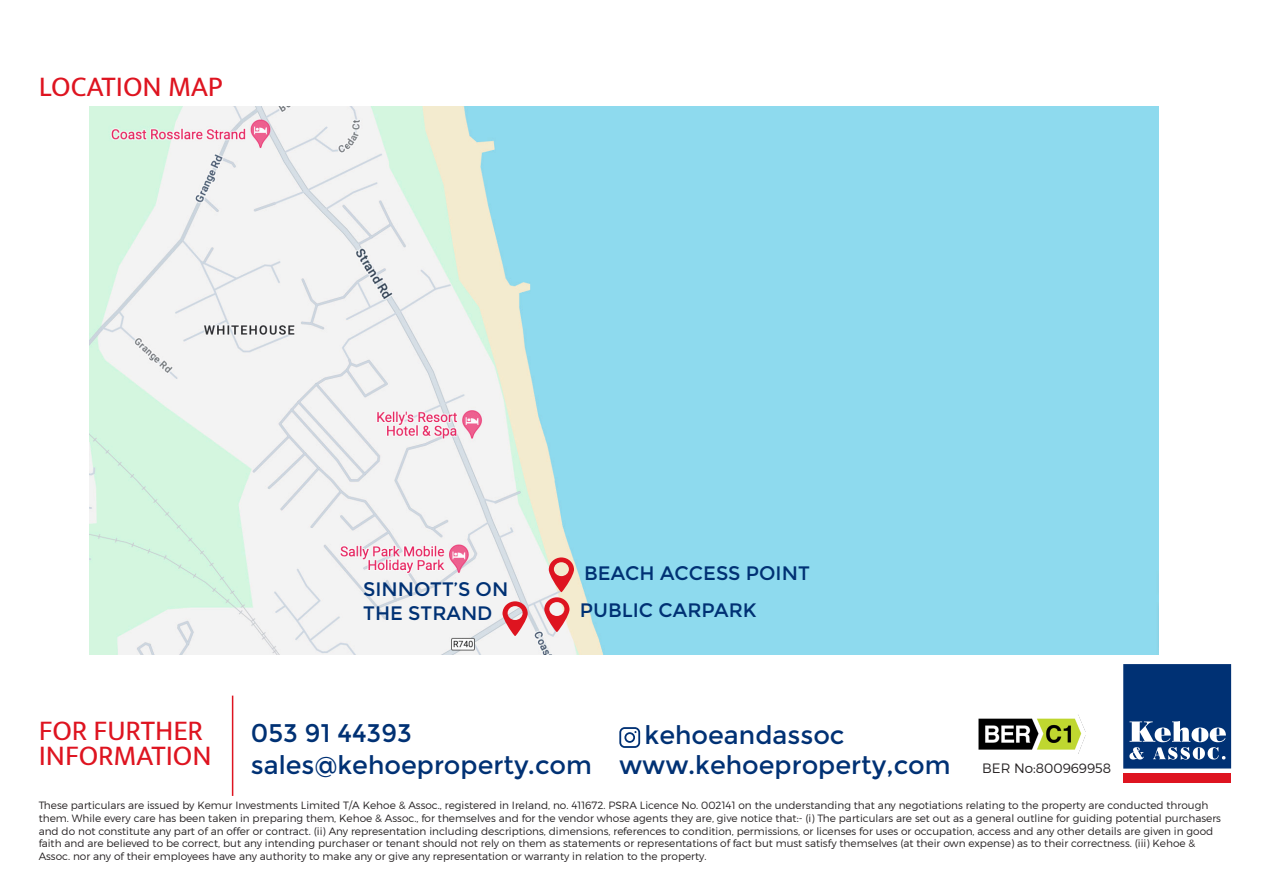
<style>
.page{position:relative;width:1263px;height:893px;background:#fff}
.page>*{position:absolute;margin:0;border:0;box-sizing:border-box;transform-origin:0 0}
.t1{font:28.5px "Mukta Mahee";color:#de1420}
.t2{font:25.5px "Montserrat";color:#003174}
.t3{font:19.5px "Montserrat";color:#003174}
.t4{font:300 13.5px "Montserrat";color:#231f20}
.t5{font:300 10.5px/12.6px "Montserrat";color:#231f20}
</style>
<div class="page">
<hr style="left:232px;top:696px;width:1px;height:100px;background:#de1420">
<img style="left:89px;top:106px;width:1069px;height:549px">
<div style="left:1123px;top:773px;width:108px;height:9px;background:#de1420"></div>
<svg style="left:1123px;top:664px;width:108px;height:105px;background:#224c86"></svg>
<svg style="left:502px;top:601px;width:26px;height:35px"></svg>
<svg style="left:544px;top:557px;width:30px;height:75px"></svg>
<svg style="left:619px;top:727px;width:21px;height:21px"></svg>
<img style="left:978px;top:714px;width:107px;height:39px">
<p class="t1" style="left:39px;top:69px;width:186px">LOCATION MAP</p>
<p class="t1" style="left:39px;top:713px;width:166px">FOR FURTHER</p>
<p class="t1" style="left:39px;top:739px;width:174px">INFORMATION</p>
<p class="t3" style="left:584px;top:562px;width:227px">BEACH ACCESS POINT</p>
<p class="t3" style="left:363px;top:578px;width:147px">SINNOTT’S ON</p>
<p class="t3" style="left:363px;top:602px;width:131px">THE STRAND</p>
<p class="t3" style="left:580px;top:599px;width:178px">PUBLIC CARPARK</p>
<p class="t2" style="left:251px;top:718px;width:162px">053 91 44393</p>
<p class="t2" style="left:644px;top:720px;width:202px">kehoeandassoc</p>
<p class="t2" style="left:251px;top:750px;width:343px">sales@kehoeproperty.com</p>
<p class="t2" style="left:619px;top:750px;width:333px">www.kehoeproperty,com</p>
<p class="t4" style="left:982px;top:760px;width:131px">BER No:800969958</p>
<p class="t5" style="left:39px;top:799px;width:1184px">These particulars are issued by Kemur Investments Limited T/A Kehoe &amp; Assoc., registered in Ireland, no. 411672. PSRA Licence No. 002141 on the understanding that any negotiations relating to the property are conducted through them. While every care has been taken in preparing them, Kehoe &amp; Assoc., for themselves and for the vendor whose agents they are, give notice that:- (i) The particulars are set out as a general outline for guiding potential purchasers and do not constitute any part of an offer or contract. (ii) Any representation including descriptions, dimensions, references to condition, permissions, or licenses for uses or occupation, access and any other details are given in good faith and are believed to be correct, but any intending purchaser or tenant should not rely on them as statements or representations of fact but must satisfy themselves (at their own expense) as to their correctness. (iii) Kehoe &amp; Assoc. nor any of their employees have any authority to make any or give any representation or warranty in relation to the property.</p>
</div>
